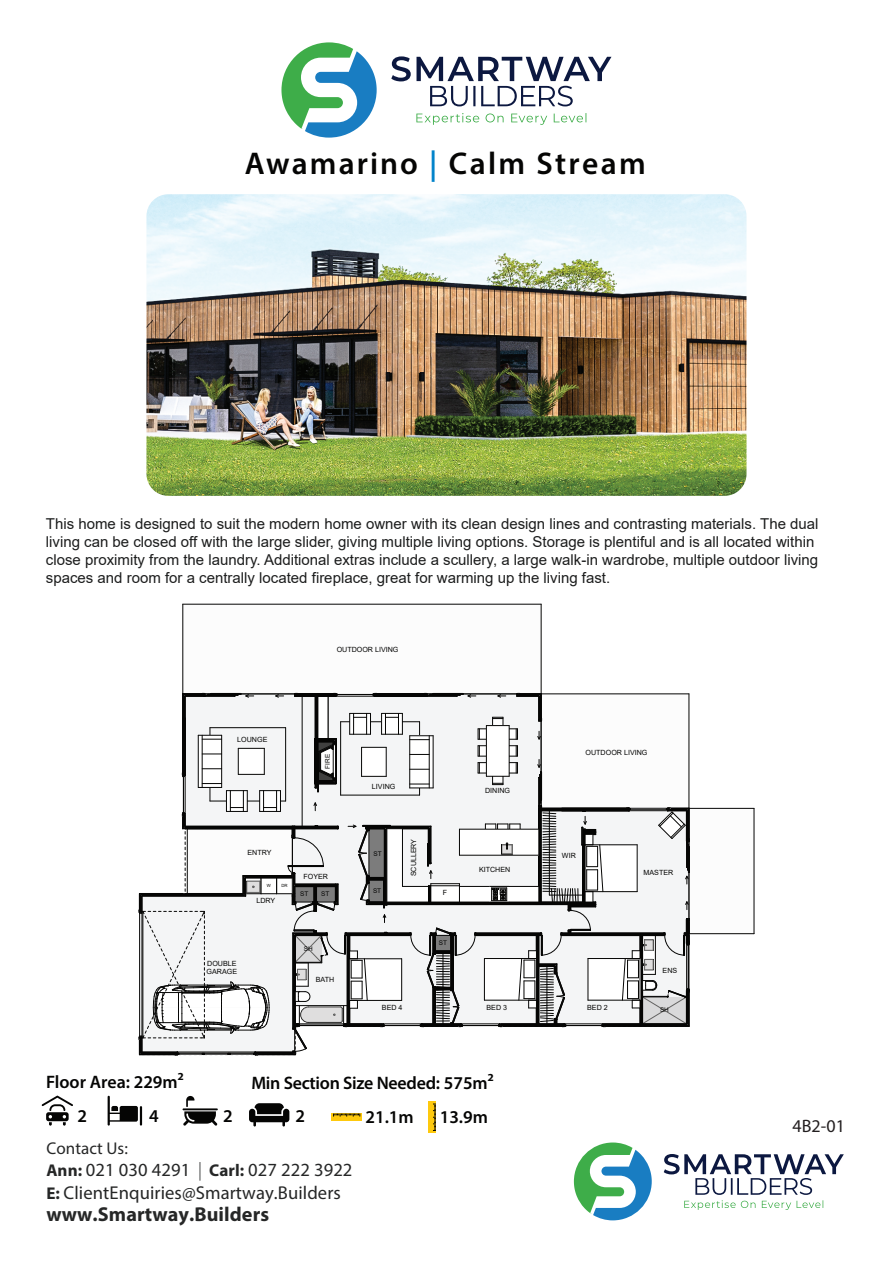
<style>
.page{position:relative;width:893px;height:1263px;background:#fff}
.page>*{position:absolute;margin:0;border:0;box-sizing:border-box;transform-origin:0 0}
.t1{font:600 31.5px "Myriad Pro";letter-spacing:.07em;color:#050504}
.t2{font:700 20.1px "Myriad Pro";letter-spacing:.005em;color:#262727}
.t3{font:18.6px/22.5px "Myriad Pro";letter-spacing:.005em;color:#262727}
.t4{font:600 18.15px "Myriad Pro";letter-spacing:-.015em;color:#050504}
.t5{font:600 18px "Myriad Pro";color:#050504}
.t6{font:18px "Myriad Pro";color:#231f20}
.t7{font:17.1px "Myriad Pro";letter-spacing:.005em;color:#262727}
.t8{font:15px/18px "Arial";color:#1c1d1d}
.t9{font:7.2px/8.2px "Arial";color:#050504}
.t10{font:6.45px "Arial";color:#050504}
.t11{font:4.35px "Arial";color:#050504}
.s1{color:#0083ca}
.s2{font-weight:700;font-size:17.1px}
.s3{font-weight:300}
</style>
<div class="page">
<hr style="left:182px;top:604px;width:1px;height:90px;background:#050504">
<hr style="left:541px;top:604px;width:1px;height:90px;background:#050504">
<hr style="left:183px;top:604px;width:358px;height:1px;background:#050504">
<hr style="left:689px;top:808px;width:65px;height:1px;background:#050504">
<hr style="left:754px;top:808px;width:1px;height:126px;background:#050504">
<hr style="left:689px;top:933px;width:65px;height:1px;background:#050504">
<svg style="left:139px;top:693px;width:551px;height:363px"></svg>
<svg style="left:42px;top:1095px;width:31px;height:30px"></svg>
<svg style="left:108px;top:1096px;width:34px;height:29px"></svg>
<hr style="left:183px;top:1108px;width:35px;height:2px;background:#050504">
<svg style="left:183px;top:1096px;width:34px;height:30px"></svg>
<svg style="left:249px;top:1103px;width:40px;height:23px"></svg>
<div style="left:331px;top:1113px;width:31px;height:8px;background:#fec90d"></div>
<svg style="left:333px;top:1113px;width:27px;height:3px"></svg>
<div style="left:429px;top:1101px;width:7px;height:32px;background:#fec90d"></div>
<svg style="left:433px;top:1104px;width:3px;height:27px"></svg>
<svg style="left:281px;top:42px;width:96px;height:96px"></svg>
<svg style="left:391px;top:56px;width:220px;height:50px"></svg>
<svg style="left:416px;top:113px;width:170px;height:12px"></svg>
<img style="left:146px;top:194px;width:600px;height:302px">
<svg style="left:574px;top:1142px;width:78px;height:78px"></svg>
<svg style="left:664px;top:1154px;width:180px;height:56px"></svg>
<h1 class="t1" style="left:245px;top:144px;width:403px">Awamarino <span class="s1">|</span> Calm Stream</h1>
<p class="t8" style="left:46px;top:514px;width:774px">This home is designed to suit the modern home owner with its clean design lines and contrasting materials. The dual living can be closed off with the large slider, giving multiple living options. Storage is plentiful and is all located within close proximity from the laundry. Additional extras include a scullery, a large walk-in wardrobe, multiple outdoor living spaces and room for a centrally located fireplace, great for warming up the living fast.</p>
<p class="t9" style="left:337px;top:645px;width:63px">OUTDOOR LIVING</p>
<p class="t9" style="left:237px;top:735px;width:32px">LOUNGE</p>
<p class="t10" style="left:323px;top:769px;width:16px;rotate:-90deg">FIRE</p>
<p class="t9" style="left:247px;top:848px;width:26px">ENTRY</p>
<p class="t11" style="left:267px;top:883px;width:6px">W</p>
<p class="t11" style="left:281px;top:883px;width:8px">DR</p>
<p class="t9" style="left:256px;top:896px;width:20px">LDRY</p>
<p class="t9" style="left:303px;top:873px;width:26px">FOYER</p>
<p class="t10" style="left:300px;top:890px;width:10px">ST</p>
<p class="t10" style="left:321px;top:890px;width:10px">ST</p>
<p class="t9" style="left:207px;top:959px;width:32px">DOUBLE<br>GARAGE</p>
<p class="t10" style="left:304px;top:944px;width:10px">SH</p>
<p class="t9" style="left:316px;top:975px;width:20px">BATH</p>
<p class="t9" style="left:372px;top:782px;width:25px">LIVING</p>
<p class="t10" style="left:374px;top:849px;width:10px">ST</p>
<p class="t10" style="left:373px;top:886px;width:10px">ST</p>
<p class="t9" style="left:409px;top:876px;width:39px;rotate:-90deg">SCULLERY</p>
<p class="t9" style="left:443px;top:888px;width:6px">F</p>
<p class="t10" style="left:439px;top:938px;width:10px">ST</p>
<p class="t9" style="left:485px;top:786px;width:26px">DINING</p>
<p class="t9" style="left:479px;top:865px;width:33px">KITCHEN</p>
<p class="t9" style="left:586px;top:748px;width:63px">OUTDOOR LIVING</p>
<p class="t9" style="left:562px;top:852px;width:15px">WIR</p>
<p class="t9" style="left:644px;top:869px;width:31px">MASTER</p>
<p class="t9" style="left:663px;top:966px;width:16px">ENS</p>
<p class="t9" style="left:382px;top:1003px;width:22px">BED 4</p>
<p class="t9" style="left:486px;top:1003px;width:22px">BED 3</p>
<p class="t9" style="left:587px;top:1003px;width:22px">BED 2</p>
<p class="t10" style="left:660px;top:1006px;width:10px">SH</p>
<p class="t4" style="left:46px;top:1070px;width:139px">Floor Area: 229m²</p>
<p class="t5" style="left:77px;top:1105px;width:11px">2</p>
<p class="t5" style="left:149px;top:1105px;width:11px">4</p>
<p class="t5" style="left:223px;top:1105px;width:11px">2</p>
<p class="t5" style="left:296px;top:1105px;width:11px">2</p>
<p class="t5" style="left:365px;top:1105px;width:50px">21.1m</p>
<p class="t5" style="left:440px;top:1105px;width:50px">13.9m</p>
<p class="t4" style="left:251px;top:1071px;width:244px">Min Section Size Needed: 575m²</p>
<p class="t7" style="left:46px;top:1137px;width:83px">Contact Us:</p>
<p class="t3" style="left:46px;top:1158px;width:308px"><span class="s2">Ann:</span> 021 030 4291 <span class="s3">|</span> <span class="s2">Carl:</span> 027 222 3922<br><span class="s2">E:</span> Client Enquiries@ Smartway. B uilders</p>
<h2 class="t2" style="left:46px;top:1201px;width:224px">www.Smartway.Builders</h2>
<p class="t6" style="left:792px;top:1115px;width:54px">4B2-01</p>
</div>
